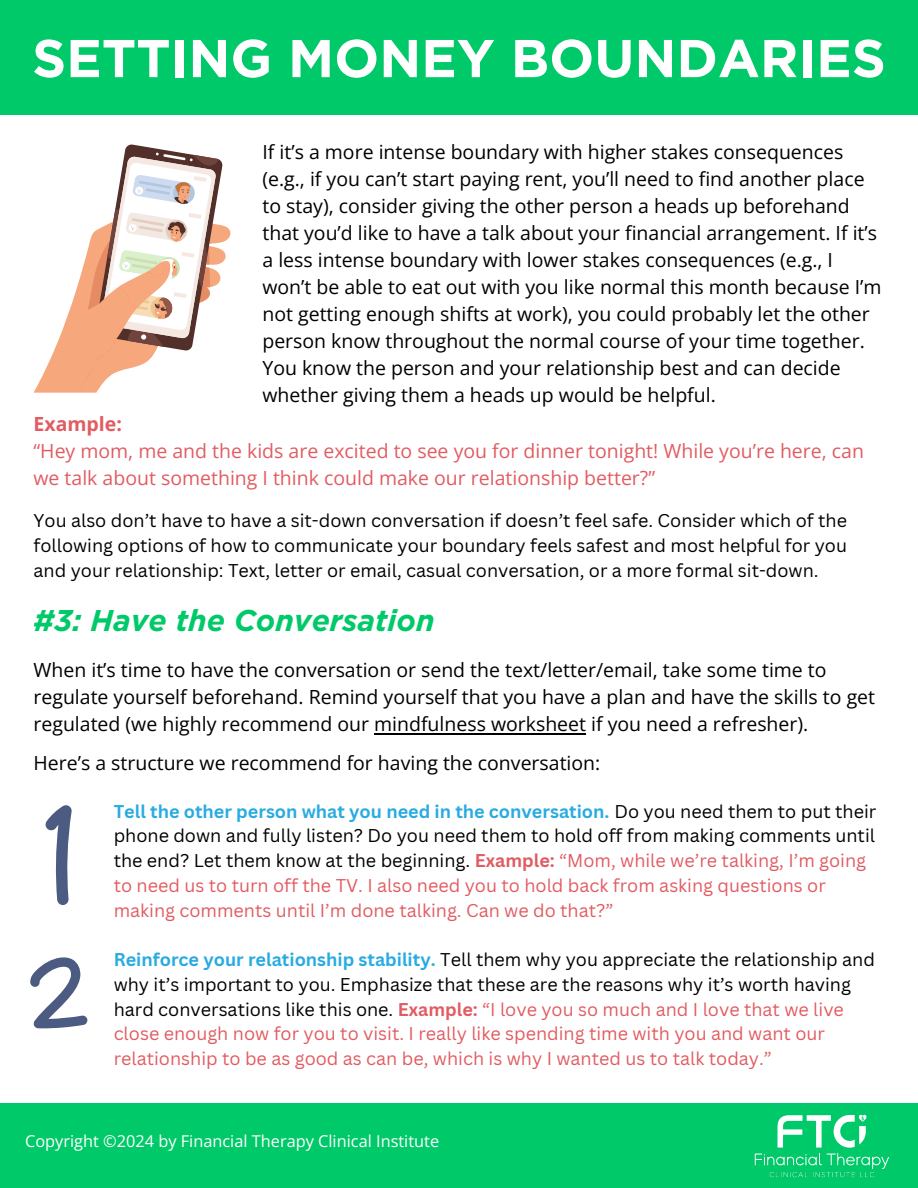
<style>
.page{position:relative;width:918px;height:1188px;background:#fff}
.page>*{position:absolute;margin:0;border:0;box-sizing:border-box;transform-origin:0 0}
.t1{font:700 53.1px "Gotham";color:#fff}
.t2{font:italic 700 30px "Gotham";color:#00c969}
.t3{font:19.5px/27px "Open Sans";color:#000}
.t4{font:19.5px/27px "Open Sans";color:#e15c62}
.t5{font:18px/24.8px "Canva Sans";color:#e15c62}
.t6{font:18px/24.8px "Canva Sans";color:#000;text-align:justify}
.t7{font:16.35px "Open Sans";color:#fff}
.s1{font-weight:700}
.s2{font-weight:700;color:#29abe2}
.s3{color:#000}
</style>
<div class="page">
<div style="left:0;top:0;width:918px;height:115px;background:#00c969"></div>
<div style="left:0;top:1103px;width:918px;height:85px;background:#00c969"></div>
<img style="left:754px;top:1114px;width:136px;height:64px">
<svg style="left:34px;top:144px;width:196px;height:249px"></svg>
<svg style="left:45px;top:805px;width:27px;height:100px"></svg>
<svg style="left:30px;top:957px;width:58px;height:72px"></svg>
<hr style="left:374px;top:733px;width:212px;height:1px;background:#000">
<h1 class="t1" style="left:32px;top:26px;width:855px">SETTING MONEY BOUNDARIES</h1>
<h3 class="t3" style="left:262px;top:138px;width:621px">If it’s a more intense boundary with higher stakes consequences (e.g., if you can’t start paying rent, you’ll need to find another place to stay), consider giving the other person a heads up beforehand that you’d like to have a talk about your financial arrangement. If it’s a less intense boundary with lower stakes consequences (e.g., I won’t be able to eat out with you like normal this month because I’m not getting enough shifts at work), you could probably let the other person know throughout the normal course of your time together.<br>You know the person and your relationship best and can decide whether giving them a heads up would be helpful.</h3>
<h3 class="t4" style="left:34px;top:410px;width:832px"><span class="s1">Example:<br></span>“Hey mom, me and the kids are excited to see you for dinner tonight! While you’re here, can we talk about something I think could make our relationship better?”</h3>
<h2 class="t6" style="left:34px;top:508px;width:815px">You also don’t have to have a sit-down conversation if doesn’t feel safe. Consider which of the following options of how to communicate your boundary feels safest and most helpful for you and your relationship: Text, letter or email, casual conversation, or a more formal sit-down.</h2>
<h3 class="t2" style="left:34px;top:602px;width:403px">#3: Have the Conversation</h3>
<h3 class="t3" style="left:34px;top:656px;width:843px">When it’s time to have the conversation or send the text/letter/email, take some time to regulate yourself beforehand. Remind yourself that you have a plan and have the skills to get regulated (we highly recommend our mindfulness worksheet if you need a refresher).</h3>
<h3 class="t3" style="left:34px;top:749px;width:568px">Here’s a structure we recommend for having the conversation:</h3>
<p class="t5" style="left:114px;top:798px;width:764px"><span class="s2">Tell the other person what you need in the conversation.</span> <span class="s3">Do you need them to put their phone down and fully listen? Do you need them to hold off from making comments until the end? Let them know at the beginning.</span> <span class="s1">Example:</span> “Mom, while we’re talking, I’m going to need us to turn off the TV. I also need you to hold back from asking questions or making comments until I’m done talking. Can we do that?”</p>
<p class="t5" style="left:114px;top:947px;width:763px"><span class="s2">Reinforce your relationship stability.</span> <span class="s3">Tell them why you appreciate the relationship and why it’s important to you. Emphasize that these are the reasons why it’s worth having hard conversations like this one.</span> <span class="s1">Example:</span> “I love you so much and I love that we live close enough now for you to visit. I really like spending time with you and want our relationship to be as good as can be, which is why I wanted us to talk today.”</p>
<p class="t7" style="left:25px;top:1130px;width:416px">Copyright ©2024 by Financial Therapy Clinical Institute</p>
</div>
